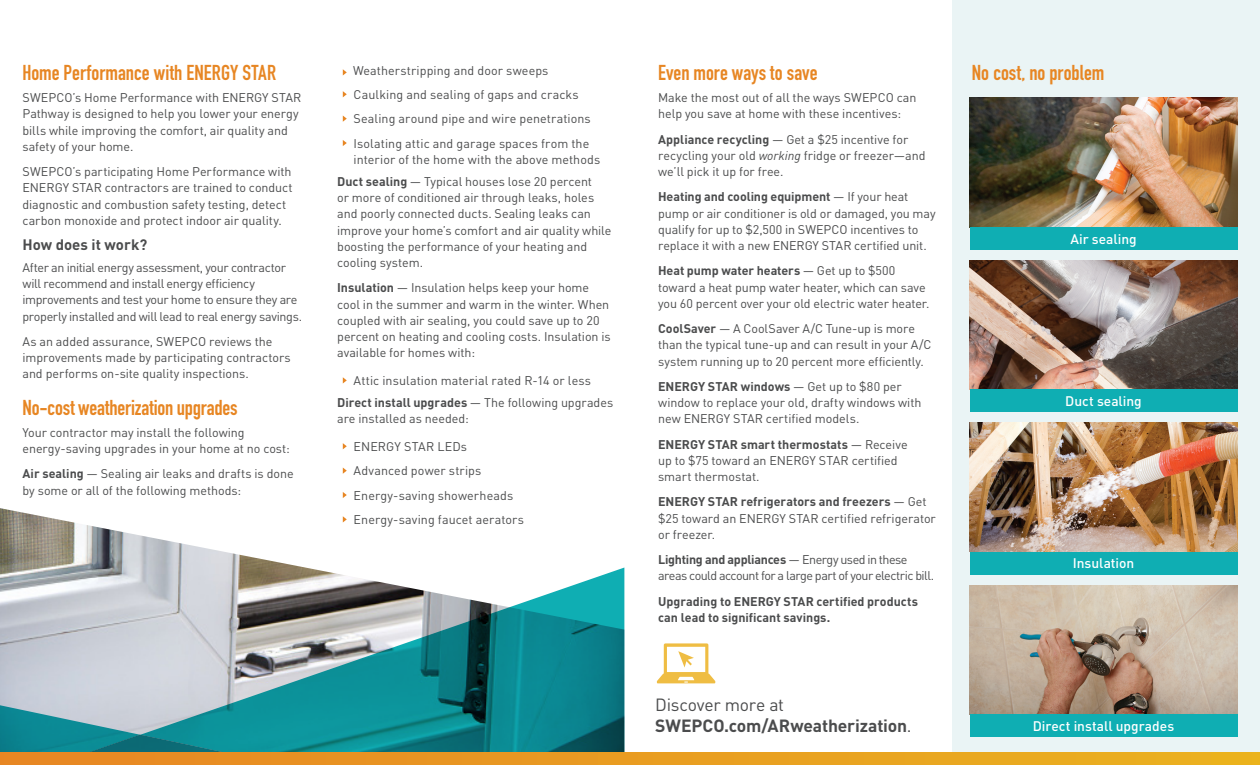
<style>
.page{position:relative;width:1260px;height:765px;background:#fff}
.page>*{position:absolute;margin:0;border:0;box-sizing:border-box;transform-origin:0 0}
.t1{font:700 21.25px "DIN Condensed";color:#e78623}
.t2{font:700 17.5px/21.2px "DINOT";letter-spacing:-.01em;color:#4b4c4d}
.t3{font:700 15px "DINOT";color:#4b4c4d}
.t4{font:500 13.75px "DINOT";color:#fff}
.t5{font:12.5px/16.2px "DINOT";letter-spacing:-.005em;color:#4b4c4d}
.t6{font:12.5px/16.2px "DINOT";letter-spacing:-.03em;color:#4b4c4d}
.t7{font:12.5px/16.2px "DINOT";letter-spacing:-.045em;color:#4b4c4d}
.t8{font:700 12.5px/16.2px "DINOT";color:#4b4c4d}
.s1{font-weight:700}
.s2{font-style:italic}
.s3{font-weight:400}
</style>
<div class="page">
<img style="left:0;top:508px;width:624px;height:60px">
<svg style="left:0;top:568px;width:624px;height:184px;background:#6da6ac"></svg>
<div style="left:953px;top:0;width:307px;height:752px;background:#eaf4f5"></div>
<svg style="left:0;top:752px;width:1260px;height:13px;background:#e89b21"></svg>
<svg style="left:343px;top:69px;width:4px;height:7px"></svg>
<svg style="left:343px;top:91px;width:4px;height:6px"></svg>
<svg style="left:343px;top:116px;width:4px;height:6px"></svg>
<svg style="left:343px;top:140px;width:4px;height:6px"></svg>
<svg style="left:343px;top:377px;width:4px;height:7px"></svg>
<svg style="left:343px;top:443px;width:4px;height:6px"></svg>
<svg style="left:343px;top:468px;width:4px;height:6px"></svg>
<svg style="left:343px;top:492px;width:4px;height:6px"></svg>
<svg style="left:343px;top:516px;width:4px;height:7px"></svg>
<img style="left:970px;top:98px;width:268px;height:129px">
<img style="left:970px;top:585px;width:268px;height:129px">
<img style="left:970px;top:423px;width:268px;height:129px">
<img style="left:970px;top:260px;width:268px;height:129px">
<div style="left:970px;top:227px;width:268px;height:23px;background:#0faeb3"></div>
<div style="left:970px;top:389px;width:268px;height:23px;background:#0faeb3"></div>
<div style="left:970px;top:552px;width:268px;height:22px;background:#0faeb3"></div>
<div style="left:970px;top:714px;width:268px;height:23px;background:#0faeb3"></div>
<svg style="left:657px;top:643px;width:58px;height:40px"></svg>
<p class="t1" style="left:22px;top:58px;width:255px">Home Performance with ENERGY STAR</p>
<p class="t5" style="left:22px;top:89px;width:281px">SWEPCO’s Home Performance with ENERGY STAR Pathway is designed to help you lower your energy bills while improving the comfort, air quality and safety of your home.</p>
<p class="t5" style="left:22px;top:163px;width:272px">SWEPCO’s participating Home Performance with ENERGY STAR contractors are trained to conduct diagnostic and combustion safety testing, detect carbon monoxide and protect indoor air quality.</p>
<p class="t3" style="left:22px;top:235px;width:126px">How does it work?</p>
<p class="t6" style="left:22px;top:259px;width:281px">After an initial energy assessment, your contractor will recommend and install energy efficiency improvements and test your home to ensure they are properly installed and will lead to real energy savings.</p>
<p class="t5" style="left:22px;top:333px;width:270px">As an added assurance, SWEPCO reviews the improvements made by participating contractors and performs on-site quality inspections.</p>
<p class="t1" style="left:22px;top:393px;width:217px">No-cost weatherization upgrades</p>
<p class="t5" style="left:22px;top:424px;width:269px">Your contractor may install the following energy-saving upgrades in your home at no cost:</p>
<p class="t5" style="left:22px;top:466px;width:273px"><span class="s1">Air sealing</span> — Sealing air leaks and drafts is done by some or all of the following methods:</p>
<p class="t5" style="left:353px;top:62px;width:197px">Weatherstripping and door sweeps</p>
<p class="t5" style="left:354px;top:86px;width:227px">Caulking and sealing of gaps and cracks</p>
<p class="t5" style="left:354px;top:111px;width:239px">Sealing around pipe and wire penetrations</p>
<p class="t5" style="left:354px;top:135px;width:248px">Isolating attic and garage spaces from the interior of the home with the above methods</p>
<p class="t5" style="left:337px;top:173px;width:276px"><span class="s1">Duct sealing</span> — Typical houses lose 20 percent<br>or more of conditioned air through leaks, holes and poorly connected ducts. Sealing leaks can improve your home’s comfort and air quality while boosting the performance of your heating and cooling system.</p>
<p class="t5" style="left:337px;top:280px;width:275px"><span class="s1">Insulation</span> — Insulation helps keep your home cool in the summer and warm in the winter. When coupled with air sealing, you could save up to 20 percent on heating and cooling costs. Insulation is available for homes with:</p>
<p class="t5" style="left:354px;top:372px;width:239px">Attic insulation material rated R-14 or less</p>
<p class="t5" style="left:337px;top:394px;width:278px"><span class="s1">Direct install upgrades</span> — The following upgrades are installed as needed:</p>
<p class="t5" style="left:354px;top:438px;width:115px">ENERGY STAR LEDs</p>
<p class="t5" style="left:354px;top:463px;width:129px">Advanced power strips</p>
<p class="t5" style="left:354px;top:487px;width:161px">Energy-saving showerheads</p>
<p class="t5" style="left:354px;top:511px;width:172px">Energy-saving faucet aerators</p>
<p class="t1" style="left:658px;top:58px;width:161px">Even more ways to save</p>
<p class="t5" style="left:658px;top:89px;width:260px">Make the most out of all the ways SWEPCO can help you save at home with these incentives:</p>
<p class="t5" style="left:658px;top:131px;width:269px"><span class="s1">Appliance recycling</span> — Get a $25 incentive for recycling your old <span class="s2">working</span> fridge or freezer—and we’ll pick it up for free.</p>
<p class="t5" style="left:658px;top:188px;width:279px"><span class="s1">Heating and cooling equipment</span> — If your heat pump or air conditioner is old or damaged, you may qualify for up to $2,500 in SWEPCO incentives to replace it with a new ENERGY STAR certified unit.</p>
<p class="t5" style="left:658px;top:262px;width:273px"><span class="s1">Heat pump water heaters</span> — Get up to $500 toward a heat pump water heater, which can save you 60 percent over your old electric water heater.</p>
<p class="t5" style="left:658px;top:320px;width:275px"><span class="s1">CoolSaver</span> — A CoolSaver A/C Tune-up is more than the typical tune-up and can result in your A/C system running up to 20 percent more efficiently.</p>
<p class="t5" style="left:658px;top:378px;width:265px"><span class="s1">ENERGY STAR windows</span> — Get up to $80 per window to replace your old, drafty windows with new ENERGY STAR certified models.</p>
<p class="t5" style="left:658px;top:436px;width:251px"><span class="s1">ENERGY STAR smart thermostats</span> — Receive up to $75 toward an ENERGY STAR certified smart thermostat.</p>
<p class="t5" style="left:658px;top:493px;width:279px"><span class="s1">ENERGY STAR refrigerators and freezers</span> — Get $25 toward an ENERGY STAR certified refrigerator or freezer.</p>
<p class="t7" style="left:658px;top:551px;width:277px"><span class="s1">Lighting and appliances</span> — Energy used in these areas could account for a large part of your electric bill.</p>
<p class="t8" style="left:658px;top:593px;width:261px">Upgrading to ENERGY STAR certified products can lead to significant savings.</p>
<p class="t2" style="left:655px;top:693px;width:258px"><span class="s3">Discover more at<br></span>SWEPCO.com/ARweatherization<span class="s3">.</span></p>
<p class="t1" style="left:972px;top:58px;width:134px">No cost, no problem</p>
<p class="t4" style="left:1070px;top:230px;width:68px">Air sealing</p>
<p class="t4" style="left:1065px;top:392px;width:78px">Duct sealing</p>
<p class="t4" style="left:1073px;top:555px;width:63px">Insulation</p>
<p class="t4" style="left:1033px;top:717px;width:143px">Direct install upgrades</p>
</div>
